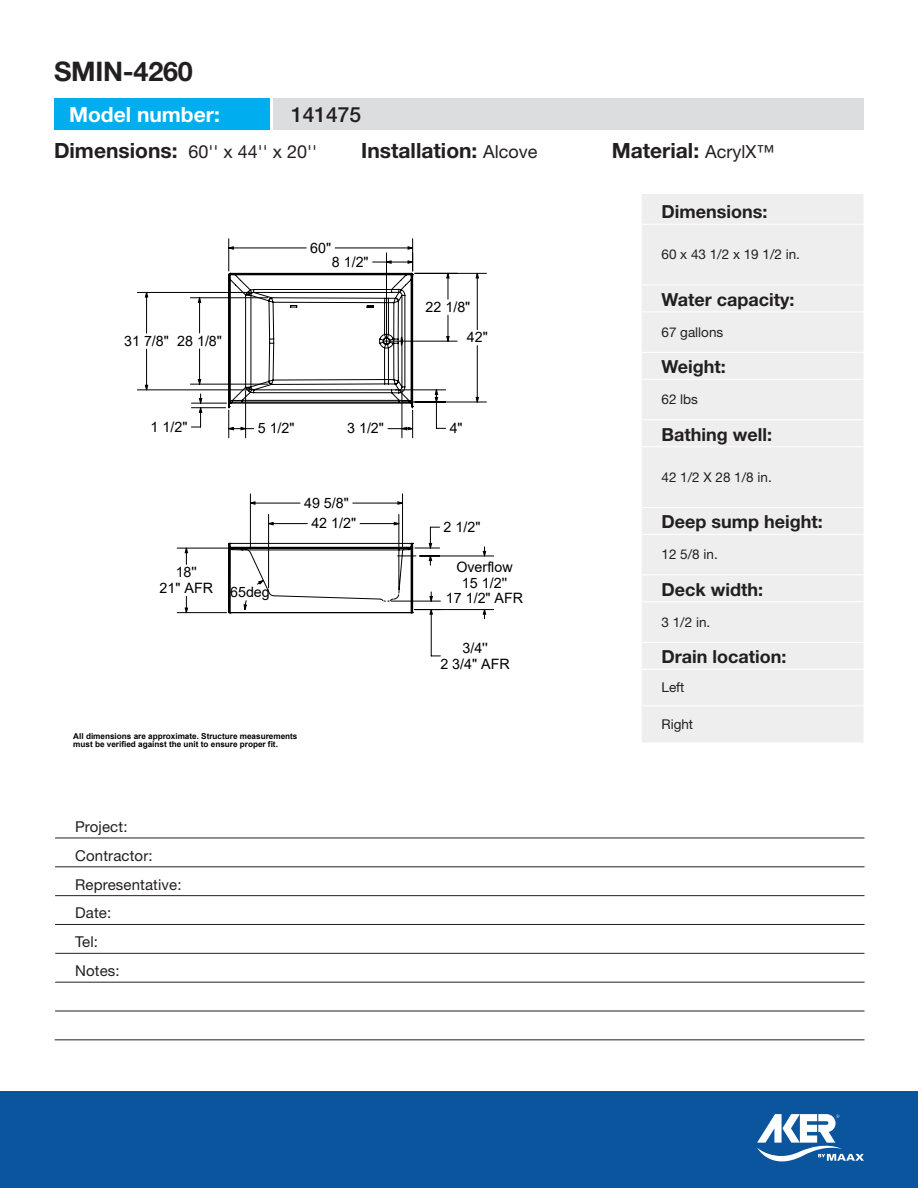
<style>
.page{position:relative;width:918px;height:1188px;background:#fff}
.page>*{position:absolute;margin:0;border:0;box-sizing:border-box;transform-origin:0 0}
.t1{font:700 27px "Helvetica Neue LT Std";letter-spacing:-.01em;color:#231f20}
.dimensions{font:700 21px "Helvetica Neue LT Std";color:#231f20}
.SKU_LBL_VAR{font:700 21px "Helvetica Neue LT Std";color:#fff}
.t2{font:500 21px "Helvetica Neue LT Std";color:#231f20}
.product-features-tit{font:700 18px "Helvetica Neue LT Std";color:#231f20}
.dimensions-2{font:18px "Helvetica Neue LT Std";color:#231f20}
.REPRESENTATIVE_LBL_V{font:15px "Helvetica Neue LT Std";letter-spacing:.01em;color:#231f20}
.CONTRACTOR_LBL_VAR{font:15px "Helvetica Neue LT Std";letter-spacing:.01em;color:#231f20}
.TEL_LBL_VAR{font:15px "Helvetica Neue LT Std";letter-spacing:.01em;color:#231f20}
.PROJECT_LBL_VAR{font:15px "Helvetica Neue LT Std";letter-spacing:.01em;color:#231f20}
.DATE_LBL_VAR{font:15px "Helvetica Neue LT Std";color:#231f20}
.t3{font:14.25px/16px "Arial";color:#000;text-align:center}
.product-features-tex{font:13.5px "Helvetica Neue LT Std";color:#231f20}
.t4{font:700 8.1px/8.1px "Arial";color:#000}
.t5{font:8.1px/9.1px "Arial";color:#000}
.s1{font-weight:700;font-size:21px}
.s2{font-weight:400;font-size:18px}
</style>
<div class="page">
<div style="left:273px;top:99px;width:591px;height:31px;background:#dcdddf"></div>
<div style="left:54px;top:99px;width:216px;height:31px;background:#00aeef"></div>
<div style="left:0;top:1091px;width:918px;height:97px;background:#0b559e"></div>
<svg style="left:757px;top:1114px;width:107px;height:47px"></svg>
<hr style="left:55px;top:838px;width:810px;height:1px;background:#231f20">
<hr style="left:55px;top:867px;width:810px;height:1px;background:#231f20">
<hr style="left:55px;top:895px;width:810px;height:1px;background:#231f20">
<hr style="left:55px;top:924px;width:810px;height:1px;background:#231f20">
<hr style="left:55px;top:1011px;width:810px;height:1px;background:#231f20">
<hr style="left:55px;top:1040px;width:810px;height:1px;background:#231f20">
<hr style="left:55px;top:953px;width:810px;height:1px;background:#231f20">
<hr style="left:55px;top:982px;width:810px;height:1px;background:#231f20">
<svg style="left:55px;top:837px;width:1px;height:203px"></svg>
<hr style="left:137px;top:292px;width:113px;height:1px;background:#000">
<hr style="left:137px;top:390px;width:113px;height:1px;background:#000">
<hr style="left:415px;top:273px;width:71px;height:1px;background:#000">
<hr style="left:415px;top:402px;width:71px;height:1px;background:#000">
<hr style="left:412px;top:239px;width:1px;height:32px;background:#000">
<hr style="left:229px;top:239px;width:1px;height:32px;background:#000">
<svg style="left:145px;top:247px;width:334px;height:366px"></svg>
<svg style="left:228px;top:253px;width:186px;height:185px"></svg>
<svg style="left:228px;top:493px;width:266px;height:163px"></svg>
<div style="left:642px;top:194px;width:222px;height:548px;background:#eeeeef"></div>
<hr style="left:641px;top:224px;width:223px;height:1px;background:#fff">
<hr style="left:641px;top:285px;width:223px;height:1px;background:#fff">
<hr style="left:641px;top:312px;width:223px;height:1px;background:#fff">
<hr style="left:641px;top:352px;width:223px;height:1px;background:#fff">
<hr style="left:641px;top:379px;width:223px;height:1px;background:#fff">
<hr style="left:641px;top:419px;width:223px;height:1px;background:#fff">
<hr style="left:641px;top:446px;width:223px;height:1px;background:#fff">
<hr style="left:641px;top:507px;width:223px;height:1px;background:#fff">
<hr style="left:641px;top:534px;width:223px;height:1px;background:#fff">
<hr style="left:641px;top:575px;width:223px;height:1px;background:#fff">
<hr style="left:641px;top:601px;width:223px;height:1px;background:#fff">
<hr style="left:641px;top:642px;width:223px;height:1px;background:#fff">
<hr style="left:641px;top:669px;width:223px;height:1px;background:#fff">
<hr style="left:641px;top:705px;width:223px;height:1px;background:#fff">
<h1 class="t1" style="left:54px;top:54px;width:140px">SMIN-4260</h1>
<p class="SKU_LBL_VAR" style="left:69px;top:101px;width:152px">Model number:</p>
<h2 class="t2" style="left:291px;top:102px;width:72px">141475</h2>
<p class="dimensions-2" style="left:54px;top:141px;width:265px"><span class="s1">Dimensions:</span> 60'' x 44'' x 20''</p>
<p class="dimensions" style="left:361px;top:138px;width:178px">Installation: <span class="s2">Alcove</span></p>
<p class="dimensions" style="left:612px;top:138px;width:164px">Material: <span class="s2">AcrylX™</span></p>
<p class="t3" style="left:310px;top:240px;width:22px">60"</p>
<p class="t3" style="left:124px;top:333px;width:99px">31 7/8" 28 1/8"</p>
<p class="t3" style="left:332px;top:254px;width:38px">8 1/2"</p>
<p class="t3" style="left:426px;top:299px;width:46px">22 1/8"</p>
<p class="t3" style="left:467px;top:329px;width:22px">42"</p>
<p class="t3" style="left:151px;top:419px;width:38px">1 1/2"</p>
<p class="t3" style="left:258px;top:420px;width:38px">5 1/2"</p>
<p class="t3" style="left:347px;top:420px;width:38px">3 1/2"</p>
<p class="t3" style="left:450px;top:420px;width:15px">4"</p>
<p class="t3" style="left:304px;top:495px;width:46px">49 5/8"</p>
<p class="t3" style="left:160px;top:564px;width:55px">18''<br>21" AFR</p>
<p class="t3" style="left:230px;top:584px;width:41px">65deg</p>
<p class="t3" style="left:311px;top:515px;width:46px">42 1/2"</p>
<p class="t4" style="left:73px;top:732px;width:226px">All dimensions are approximate. Structure measurements must be verified against the unit to ensure proper fit.</p>
<p class="PROJECT_LBL_VAR" style="left:75px;top:818px;width:54px">Project:</p>
<p class="CONTRACTOR_LBL_VAR" style="left:75px;top:847px;width:79px">Contractor:</p>
<p class="REPRESENTATIVE_LBL_V" style="left:75px;top:875px;width:108px">Representative:</p>
<p class="DATE_LBL_VAR" style="left:75px;top:904px;width:38px">Date:</p>
<p class="TEL_LBL_VAR" style="left:75px;top:933px;width:24px">Tel:</p>
<p class="TEL_LBL_VAR" style="left:75px;top:962px;width:46px">Notes:</p>
<p class="t3" style="left:444px;top:519px;width:38px">2 1/2"</p>
<p class="t3" style="left:446px;top:558px;width:79px">Overflow<br>15 1/2''<br>17 1/2" AFR</p>
<p class="t3" style="left:440px;top:640px;width:71px">3/4''<br>2 3/4" AFR</p>
<p class="product-features-tit" style="left:662px;top:201px;width:107px">Dimensions:</p>
<p class="product-features-tex" style="left:661px;top:247px;width:140px">60 x 43 1/2 x 19 1/2 in.</p>
<p class="product-features-tit" style="left:662px;top:288px;width:134px">Water capacity:</p>
<p class="product-features-tex" style="left:661px;top:324px;width:63px">67 gallons</p>
<p class="product-features-tit" style="left:662px;top:356px;width:66px">Weight:</p>
<p class="product-features-tex" style="left:661px;top:392px;width:38px">62 lbs</p>
<p class="product-features-tit" style="left:662px;top:423px;width:112px">Bathing well:</p>
<p class="product-features-tex" style="left:661px;top:469px;width:112px">42 1/2 X 28 1/8 in.</p>
<p class="product-features-tit" style="left:662px;top:511px;width:163px">Deep sump height:</p>
<p class="product-features-tex" style="left:661px;top:547px;width:58px">12 5/8 in.</p>
<p class="product-features-tit" style="left:662px;top:578px;width:103px">Deck width:</p>
<p class="product-features-tex" style="left:661px;top:614px;width:50px">3 1/2 in.</p>
<p class="product-features-tit" style="left:662px;top:646px;width:126px">Drain location:</p>
<p class="product-features-tex" style="left:661px;top:679px;width:25px">Left</p>
<p class="product-features-tex" style="left:661px;top:716px;width:33px">Right</p>
<p class="t5" style="left:756px;top:426px;width:4px">(</p>
<p class="t5" style="left:755px;top:515px;width:4px">( (</p>
</div>
